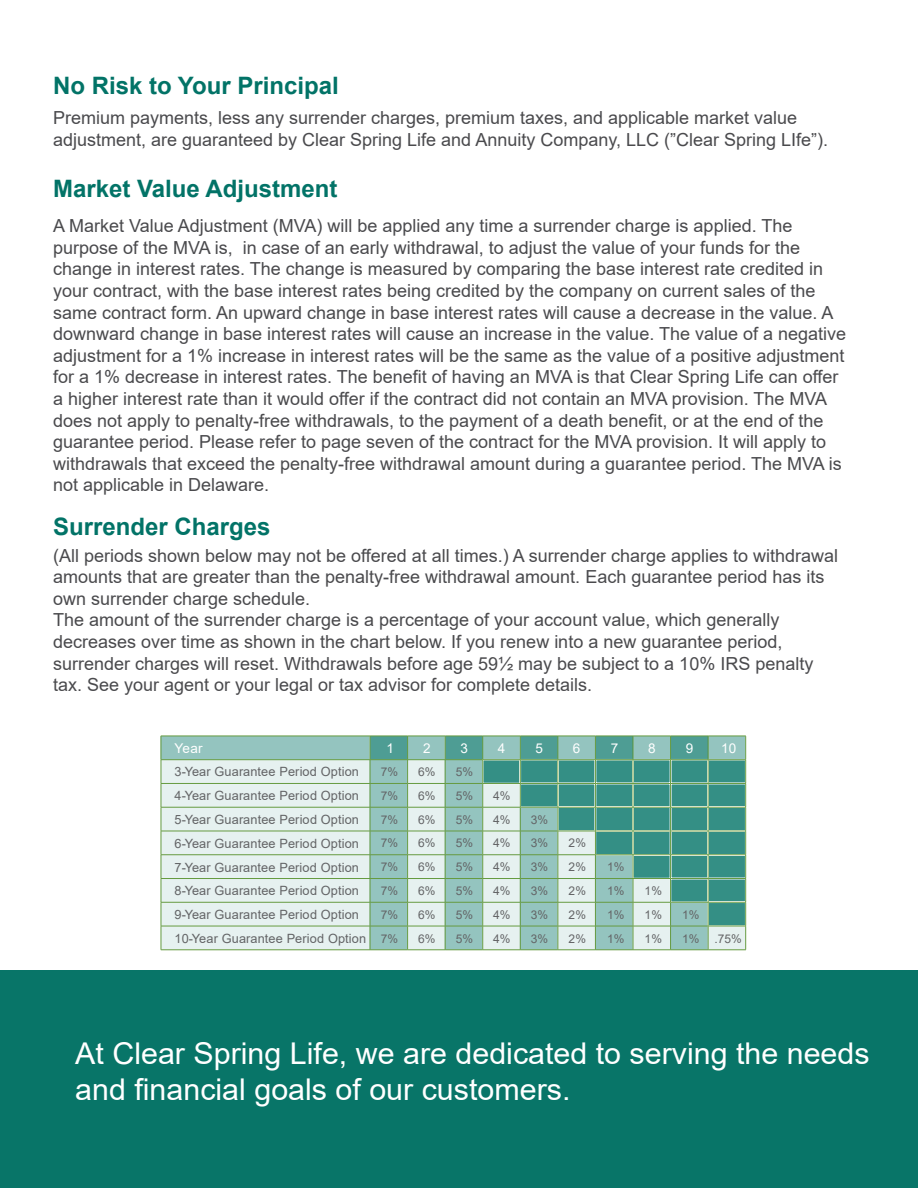
<style>
.page{position:relative;width:918px;height:1188px;background:#fff}
.page>*{position:absolute;margin:0;border:0;box-sizing:border-box;transform-origin:0 0}
.t1{font:30px/36px "Arial";color:#fff}
.t2{font:700 24px "Arial";color:#027367}
.t3{font:18px/21.6px "Arial";color:#4a4a4d}
.t4{font:13.5px "Arial";letter-spacing:.02em;color:#fff}
.t5{font:12.75px "Arial";letter-spacing:.01em;color:#636466}
.t6{font:12px "Arial";color:#636466}
.s1{font-size:12px}
</style>
<div class="page">
<div style="left:162px;top:737px;width:583px;height:22px;background:#94c4bf"></div>
<div style="left:162px;top:760px;width:583px;height:190px;background:#e6f1f0"></div>
<svg style="left:709px;top:760px;width:36px;height:166px;background:#3b9388"></svg>
<hr style="left:161px;top:736px;width:209px;height:1px;background:#669b41">
<hr style="left:708px;top:736px;width:38px;height:1px;background:#669b41">
<hr style="left:161px;top:759px;width:209px;height:1px;background:#669b41">
<hr style="left:708px;top:759px;width:38px;height:1px;background:#669b41">
<hr style="left:161px;top:783px;width:209px;height:1px;background:#669b41">
<hr style="left:708px;top:783px;width:38px;height:1px;background:#669b41">
<hr style="left:161px;top:807px;width:209px;height:1px;background:#669b41">
<hr style="left:708px;top:807px;width:38px;height:1px;background:#669b41">
<hr style="left:161px;top:831px;width:209px;height:1px;background:#669b41">
<hr style="left:708px;top:831px;width:38px;height:1px;background:#669b41">
<hr style="left:161px;top:854px;width:209px;height:1px;background:#669b41">
<hr style="left:708px;top:854px;width:38px;height:1px;background:#669b41">
<hr style="left:161px;top:878px;width:209px;height:1px;background:#669b41">
<hr style="left:708px;top:878px;width:38px;height:1px;background:#669b41">
<hr style="left:161px;top:902px;width:209px;height:1px;background:#669b41">
<hr style="left:708px;top:902px;width:38px;height:1px;background:#669b41">
<svg style="left:161px;top:736px;width:1px;height:214px"></svg>
<hr style="left:161px;top:926px;width:209px;height:1px;background:#669b41">
<hr style="left:161px;top:950px;width:209px;height:1px;background:#669b41">
<hr style="left:370px;top:950px;width:38px;height:1px;background:#669b41">
<hr style="left:408px;top:950px;width:37px;height:1px;background:#669b41">
<hr style="left:445px;top:950px;width:38px;height:1px;background:#669b41">
<hr style="left:483px;top:950px;width:37px;height:1px;background:#669b41">
<hr style="left:520px;top:950px;width:38px;height:1px;background:#669b41">
<hr style="left:558px;top:950px;width:37px;height:1px;background:#669b41">
<hr style="left:595px;top:950px;width:38px;height:1px;background:#669b41">
<hr style="left:633px;top:950px;width:38px;height:1px;background:#669b41">
<hr style="left:671px;top:950px;width:37px;height:1px;background:#669b41">
<svg style="left:370px;top:736px;width:339px;height:214px;background:#8dbeb3"></svg>
<hr style="left:708px;top:926px;width:38px;height:1px;background:#669b41">
<svg style="left:745px;top:736px;width:1px;height:214px"></svg>
<hr style="left:708px;top:950px;width:38px;height:1px;background:#669b41">
<div style="left:0;top:970px;width:918px;height:218px;background:#087568"></div>
<h2 class="t2" style="left:53px;top:69px;width:287px">No Risk to Your Principal</h2>
<p class="t3" style="left:53px;top:107px;width:777px">Premium payments, less any surrender charges, premium taxes, and applicable market value adjustment, are guaranteed by Clear Spring Life and Annuity Company, LLC (”Clear Spring LIfe”).</p>
<h2 class="t2" style="left:53px;top:172px;width:286px">Market Value Adjustment</h2>
<p class="t3" style="left:53px;top:215px;width:795px">A Market Value Adjustment (MVA) will be applied any time a surrender charge is applied. The purpose of the MVA is, in case of an early withdrawal, to adjust the value of your funds for the change in interest rates. The change is measured by comparing the base interest rate credited in your contract, with the base interest rates being credited by the company on current sales of the same contract form. An upward change in base interest rates will cause a decrease in the value. A downward change in base interest rates will cause an increase in the value. The value of a negative adjustment for a 1% increase in interest rates will be the same as the value of a positive adjustment for a 1% decrease in interest rates. The benefit of having an MVA is that Clear Spring Life can offer a higher interest rate than it would offer if the contract did not contain an MVA provision. The MVA does not apply to penalty-free withdrawals, to the payment of a death benefit, or at the end of the guarantee period. Please refer to page seven of the contract for the MVA provision. It will apply to withdrawals that exceed the penalty-free withdrawal amount during a guarantee period. The MVA is not applicable in Delaware.</p>
<h2 class="t2" style="left:53px;top:510px;width:219px">Surrender Charges</h2>
<p class="t3" style="left:53px;top:544px;width:787px">(All periods shown below may not be offered at all times.) A surrender charge applies to withdrawal amounts that are greater than the penalty-free withdrawal amount. Each guarantee period has its own surrender charge schedule.<br>The amount of the surrender charge is a percentage of your account value, which generally decreases over time as shown in the chart below. If you renew into a new guarantee period, surrender charges will reset. Withdrawals before age 59½ may be subject to a 10% IRS penalty tax. See your agent or your legal or tax advisor for complete details.</p>
<p class="t4" style="left:174px;top:739px;width:30px">Year</p>
<p class="t4" style="left:387px;top:739px;width:9px">1</p>
<p class="t4" style="left:423px;top:739px;width:9px">2</p>
<p class="t4" style="left:460px;top:739px;width:9px">3</p>
<p class="t4" style="left:498px;top:739px;width:9px">4</p>
<p class="t4" style="left:535px;top:739px;width:9px">5</p>
<p class="t4" style="left:573px;top:739px;width:9px">6</p>
<p class="t4" style="left:611px;top:739px;width:9px">7</p>
<p class="t4" style="left:648px;top:739px;width:9px">8</p>
<p class="t4" style="left:686px;top:739px;width:9px">9</p>
<p class="t4" style="left:721px;top:739px;width:17px">10</p>
<p class="t5" style="left:174px;top:763px;width:186px">3-Year Guarantee Period Option</p>
<p class="t6" style="left:381px;top:764px;width:19px">7%</p>
<p class="t6" style="left:418px;top:764px;width:19px">6%</p>
<p class="t6" style="left:456px;top:764px;width:19px">5%</p>
<p class="t5" style="left:174px;top:787px;width:186px">4-Year Guarantee Period Option</p>
<p class="t6" style="left:381px;top:787px;width:19px">7%</p>
<p class="t6" style="left:418px;top:787px;width:19px">6%</p>
<p class="t6" style="left:456px;top:787px;width:19px">5%</p>
<p class="t6" style="left:493px;top:787px;width:19px">4%</p>
<p class="t5" style="left:174px;top:811px;width:186px">5-Year Guarantee Period Option</p>
<p class="t6" style="left:381px;top:811px;width:19px">7%</p>
<p class="t6" style="left:418px;top:811px;width:19px">6%</p>
<p class="t6" style="left:456px;top:811px;width:19px">5%</p>
<p class="t6" style="left:493px;top:811px;width:19px">4%</p>
<p class="t6" style="left:531px;top:811px;width:19px">3%</p>
<p class="t5" style="left:174px;top:834px;width:186px">6-Year Guarantee Period Option</p>
<p class="t6" style="left:381px;top:835px;width:19px">7%</p>
<p class="t6" style="left:418px;top:835px;width:19px">6%</p>
<p class="t6" style="left:456px;top:835px;width:19px">5%</p>
<p class="t6" style="left:493px;top:835px;width:19px">4%</p>
<p class="t6" style="left:531px;top:835px;width:19px">3%</p>
<p class="t6" style="left:569px;top:835px;width:19px">2%</p>
<p class="t5" style="left:174px;top:858px;width:186px">7-Year Guarantee Period Option</p>
<p class="t6" style="left:381px;top:859px;width:19px">7%</p>
<p class="t6" style="left:418px;top:859px;width:19px">6%</p>
<p class="t6" style="left:456px;top:859px;width:19px">5%</p>
<p class="t6" style="left:493px;top:859px;width:19px">4%</p>
<p class="t6" style="left:531px;top:859px;width:19px">3%</p>
<p class="t6" style="left:569px;top:859px;width:19px">2%</p>
<p class="t6" style="left:607px;top:859px;width:19px">1%</p>
<p class="t5" style="left:174px;top:882px;width:186px">8-Year Guarantee Period Option</p>
<p class="t6" style="left:381px;top:883px;width:19px">7%</p>
<p class="t6" style="left:418px;top:883px;width:19px">6%</p>
<p class="t6" style="left:456px;top:883px;width:19px">5%</p>
<p class="t6" style="left:493px;top:883px;width:19px">4%</p>
<p class="t6" style="left:531px;top:883px;width:19px">3%</p>
<p class="t6" style="left:569px;top:883px;width:19px">2%</p>
<p class="t6" style="left:607px;top:883px;width:19px">1%</p>
<p class="t6" style="left:645px;top:883px;width:19px">1%</p>
<p class="t5" style="left:174px;top:906px;width:186px">9-Year Guarantee Period Option</p>
<p class="t6" style="left:381px;top:906px;width:19px">7%</p>
<p class="t6" style="left:418px;top:906px;width:19px">6%</p>
<p class="t6" style="left:456px;top:906px;width:19px">5%</p>
<p class="t6" style="left:493px;top:906px;width:19px">4%</p>
<p class="t6" style="left:531px;top:906px;width:19px">3%</p>
<p class="t6" style="left:569px;top:906px;width:19px">2%</p>
<p class="t6" style="left:607px;top:906px;width:19px">1%</p>
<p class="t6" style="left:645px;top:906px;width:19px">1%</p>
<p class="t6" style="left:682px;top:906px;width:19px">1%</p>
<p class="t5" style="left:174px;top:930px;width:225px">10-Year Guarantee Period Option <span class="s1">7%</span></p>
<p class="t6" style="left:418px;top:930px;width:19px">6%</p>
<p class="t6" style="left:456px;top:930px;width:19px">5%</p>
<p class="t6" style="left:493px;top:930px;width:19px">4%</p>
<p class="t6" style="left:531px;top:930px;width:19px">3%</p>
<p class="t6" style="left:569px;top:930px;width:19px">2%</p>
<p class="t6" style="left:607px;top:930px;width:19px">1%</p>
<p class="t6" style="left:645px;top:930px;width:19px">1%</p>
<p class="t6" style="left:682px;top:930px;width:61px">1% .75%</p>
<h1 class="t1" style="left:75px;top:1035px;width:796px">At Clear Spring Life, we are dedicated to serving the needs and financial goals of our customers.</h1>
</div>
